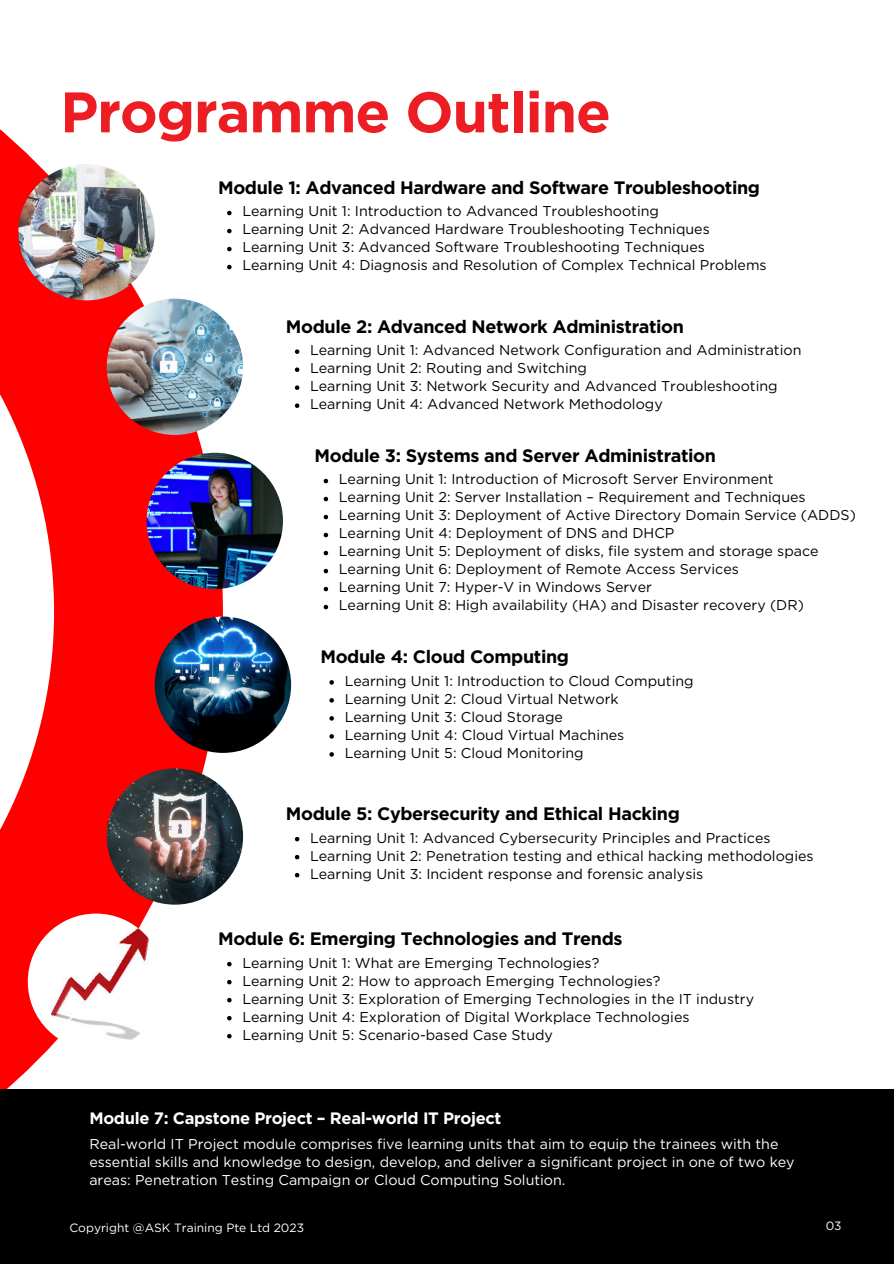
<style>
.page{position:relative;width:894px;height:1264px;background:#fff}
.page>*{position:absolute;margin:0;border:0;box-sizing:border-box;transform-origin:0 0}
.t1{font:700 57px "Gotham";letter-spacing:-.02em;color:#ec1d23}
.t2{font:700 18px "Gotham";letter-spacing:-.02em;color:#000}
.t3{font:700 16.5px "Gotham";letter-spacing:-.02em;color:#fff}
.t4{font:14.25px/18px "Gotham";color:#000}
.t5{font:14.25px/18px "Gotham";color:#fff}
.t6{font:12px "Gotham";color:#fff}
</style>
<div class="page">
<svg style="left:0;top:129px;width:222px;height:960px"></svg>
<img style="left:18px;top:164px;width:137px;height:136px;border-radius:50%">
<img style="left:107px;top:299px;width:136px;height:136px;border-radius:50%">
<img style="left:146px;top:453px;width:137px;height:136px;border-radius:50%">
<img style="left:155px;top:616px;width:136px;height:137px;border-radius:50%">
<img style="left:107px;top:768px;width:136px;height:136px;border-radius:50%">
<img style="left:28px;top:913px;width:136px;height:136px;border-radius:50%">
<div style="left:0;top:1089px;width:893px;height:174px;background:#000"></div>
<svg style="left:227px;top:211px;width:4px;height:4px"></svg>
<svg style="left:227px;top:229px;width:4px;height:4px"></svg>
<svg style="left:227px;top:247px;width:4px;height:4px"></svg>
<svg style="left:227px;top:265px;width:4px;height:4px"></svg>
<svg style="left:295px;top:349px;width:4px;height:5px"></svg>
<svg style="left:295px;top:367px;width:4px;height:5px"></svg>
<svg style="left:295px;top:385px;width:4px;height:5px"></svg>
<svg style="left:295px;top:403px;width:4px;height:5px"></svg>
<svg style="left:323px;top:479px;width:5px;height:4px"></svg>
<svg style="left:323px;top:497px;width:5px;height:4px"></svg>
<svg style="left:323px;top:515px;width:5px;height:4px"></svg>
<svg style="left:323px;top:533px;width:5px;height:4px"></svg>
<svg style="left:323px;top:551px;width:5px;height:4px"></svg>
<svg style="left:323px;top:569px;width:5px;height:4px"></svg>
<svg style="left:323px;top:587px;width:5px;height:4px"></svg>
<svg style="left:323px;top:605px;width:5px;height:4px"></svg>
<svg style="left:329px;top:680px;width:5px;height:4px"></svg>
<svg style="left:329px;top:698px;width:5px;height:4px"></svg>
<svg style="left:329px;top:716px;width:5px;height:4px"></svg>
<svg style="left:329px;top:734px;width:5px;height:4px"></svg>
<svg style="left:329px;top:752px;width:5px;height:4px"></svg>
<svg style="left:295px;top:836px;width:4px;height:5px"></svg>
<svg style="left:295px;top:854px;width:4px;height:5px"></svg>
<svg style="left:295px;top:872px;width:4px;height:5px"></svg>
<svg style="left:227px;top:961px;width:4px;height:5px"></svg>
<svg style="left:227px;top:979px;width:4px;height:5px"></svg>
<svg style="left:227px;top:997px;width:4px;height:5px"></svg>
<svg style="left:227px;top:1015px;width:4px;height:5px"></svg>
<svg style="left:227px;top:1033px;width:4px;height:5px"></svg>
<h1 class="t1" style="left:60px;top:74px;width:552px">Programme Outline</h1>
<p class="t2" style="left:218px;top:176px;width:543px">Module 1: Advanced Hardware and Software Troubleshooting</p>
<p class="t4" style="left:242px;top:202px;width:525px">Learning Unit 1: Introduction to Advanced Troubleshooting<br>Learning Unit 2: Advanced Hardware Troubleshooting Techniques Learning Unit 3: Advanced Software Troubleshooting Techniques Learning Unit 4: Diagnosis and Resolution of Complex Technical Problems</p>
<p class="t2" style="left:286px;top:314px;width:399px">Module 2: Advanced Network Administration</p>
<p class="t4" style="left:310px;top:341px;width:492px">Learning Unit 1: Advanced Network Configuration and Administration Learning Unit 2: Routing and Switching<br>Learning Unit 3: Network Security and Advanced Troubleshooting Learning Unit 4: Advanced Network Methodology</p>
<p class="t2" style="left:314px;top:443px;width:403px">Module 3: Systems and Server Administration</p>
<p class="t4" style="left:339px;top:470px;width:518px">Learning Unit 1: Introduction of Microsoft Server Environment<br>Learning Unit 2: Server Installation – Requirement and Techniques Learning Unit 3: Deployment of Active Directory Domain Service (ADDS)<br>Learning Unit 4: Deployment of DNS and DHCP<br>Learning Unit 5: Deployment of disks, file system and storage space Learning Unit 6: Deployment of Remote Access Services<br>Learning Unit 7: Hyper-V in Windows Server<br>Learning Unit 8: High availability (HA) and Disaster recovery (DR)</p>
<p class="t2" style="left:320px;top:645px;width:250px">Module 4: Cloud Computing</p>
<p class="t4" style="left:344px;top:671px;width:350px">Learning Unit 1: Introduction to Cloud Computing Learning Unit 2: Cloud Virtual Network<br>Learning Unit 3: Cloud Storage<br>Learning Unit 4: Cloud Virtual Machines<br>Learning Unit 5: Cloud Monitoring</p>
<p class="t2" style="left:286px;top:801px;width:395px">Module 5: Cybersecurity and Ethical Hacking</p>
<p class="t4" style="left:310px;top:828px;width:505px">Learning Unit 1: Advanced Cybersecurity Principles and Practices<br>Learning Unit 2: Penetration testing and ethical hacking methodologies<br>Learning Unit 3: Incident response and forensic analysis</p>
<p class="t2" style="left:218px;top:926px;width:406px">Module 6: Emerging Technologies and Trends</p>
<p class="t4" style="left:242px;top:953px;width:513px">Learning Unit 1: What are Emerging Technologies?<br>Learning Unit 2: How to approach Emerging Technologies?<br>Learning Unit 3: Exploration of Emerging Technologies in the IT industry Learning Unit 4: Exploration of Digital Workplace Technologies Learning Unit 5: Scenario-based Case Study</p>
<p class="t3" style="left:89px;top:1107px;width:413px">Module 7: Capstone Project – Real-world IT Project</p>
<p class="t5" style="left:89px;top:1134px;width:706px">Real-world IT Project module comprises five learning units that aim to equip the trainees with the essential skills and knowledge to design, develop, and deliver a significant project in one of two key areas: Penetration Testing Campaign or Cloud Computing Solution.</p>
<p class="t6" style="left:69px;top:1219px;width:236px">Copyright @ASK Training Pte Ltd 2023</p>
<p class="t6" style="left:825px;top:1218px;width:17px">03</p>
</div>
